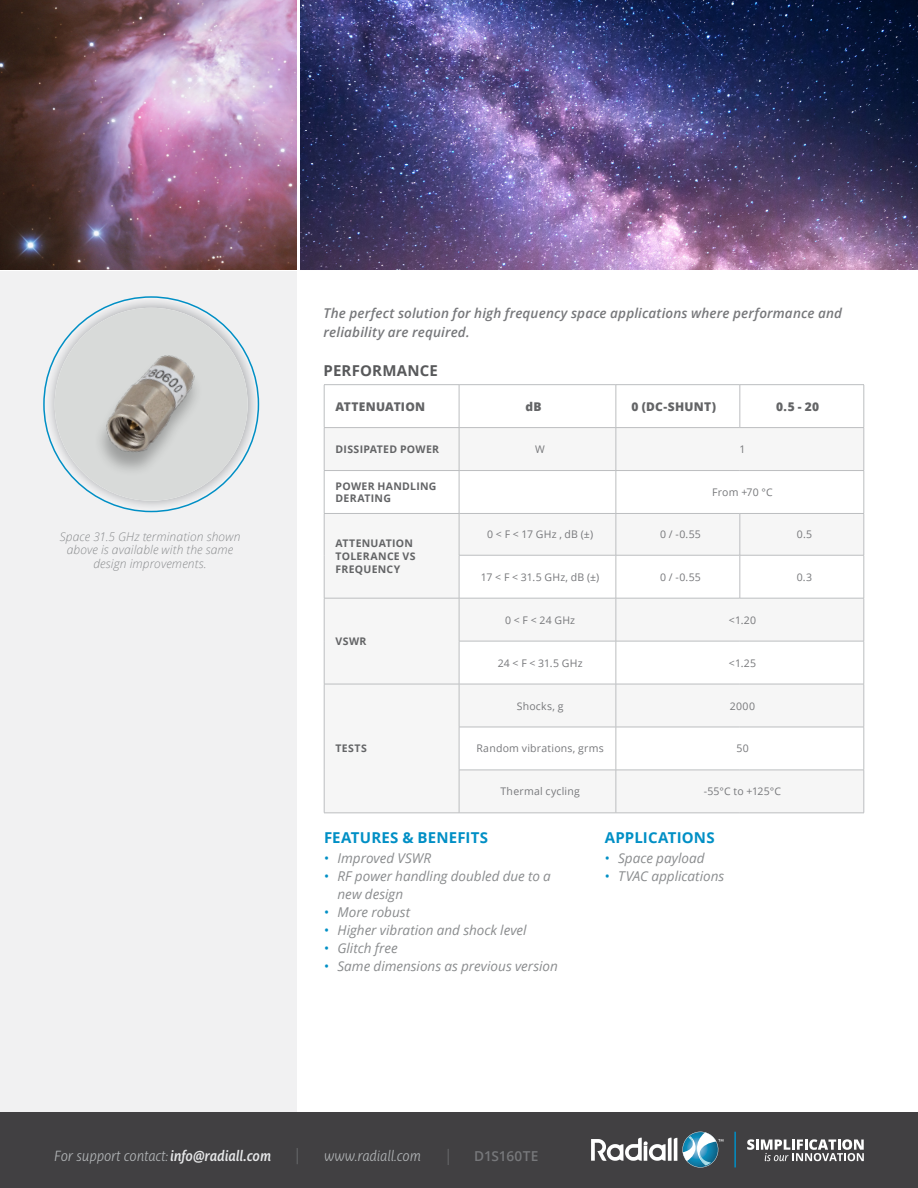
<style>
.page{position:relative;width:918px;height:1188px;background:#fff}
.page>*{position:absolute;margin:0;border:0;box-sizing:border-box;transform-origin:0 0}
.t1{font:700 15px "Open Sans";letter-spacing:.01em;color:#008fc5}
.t2{font:700 15px "Open Sans";letter-spacing:.01em;color:#58595b}
.t3{font:italic 300 14.25px "Ayita Pro";letter-spacing:-.01em;color:#b1b4b6}
.t4{font:600 13.65px "Open Sans";letter-spacing:-.01em;color:#77787b}
.t5{font:italic 13.5px/18px "Open Sans";color:#8a8c8e}
.t6{font:italic 600 13.5px/18.8px "Open Sans";letter-spacing:.01em;color:#77787b}
.t7{font:italic 300 12px/13.5px "Open Sans";letter-spacing:.01em;color:#8a8c8e;text-align:center}
.t8{font:800 12px "Open Sans";letter-spacing:.02em;color:#636466}
.t9{font:10.5px "Open Sans";letter-spacing:.02em;color:#77787b}
.t10{font:700 10.5px/12.8px "Open Sans";letter-spacing:.03em;color:#636466}
.s1{font-style:normal;color:#008fc5}
.s2{font-weight:600;color:#e6e7e8}
</style>
<div class="page">
<div style="left:0;top:271px;width:297px;height:917px;background:#f1f1f2"></div>
<div style="left:0;top:1112px;width:918px;height:76px;background:#414042"></div>
<svg style="left:297px;top:1148px;width:1px;height:16px"></svg>
<svg style="left:448px;top:1149px;width:1px;height:16px"></svg>
<svg style="left:591px;top:1132px;width:132px;height:36px"></svg>
<hr style="left:734px;top:1132px;width:2px;height:35px;background:#008fc5">
<svg style="left:747px;top:1139px;width:117px;height:22px"></svg>
<img style="left:300px;top:0;width:618px;height:270px">
<img style="left:46px;top:299px;width:210px;height:210px;border-radius:105px">
<img style="left:55px;top:312px;width:192px;height:186px">
<img style="left:0;top:0;width:297px;height:270px">
<div style="left:325px;top:428px;width:539px;height:385px;background:#f6f6f6"></div>
<svg style="left:325px;top:471px;width:539px;height:299px;fill:#f6f6f6"></svg>
<hr style="left:324px;top:384px;width:135px;height:1px;background:#bcbec0">
<hr style="left:324px;top:385px;width:1px;height:42px;background:#bcbec0">
<hr style="left:459px;top:384px;width:157px;height:1px;background:#bcbec0">
<hr style="left:459px;top:385px;width:1px;height:42px;background:#bcbec0">
<hr style="left:616px;top:384px;width:124px;height:1px;background:#bcbec0">
<hr style="left:616px;top:385px;width:1px;height:42px;background:#bcbec0">
<hr style="left:740px;top:384px;width:124px;height:1px;background:#bcbec0">
<hr style="left:740px;top:385px;width:1px;height:42px;background:#bcbec0">
<hr style="left:864px;top:385px;width:1px;height:42px;background:#bcbec0">
<hr style="left:324px;top:427px;width:135px;height:1px;background:#bcbec0">
<hr style="left:324px;top:428px;width:1px;height:42px;background:#bcbec0">
<hr style="left:459px;top:427px;width:157px;height:1px;background:#bcbec0">
<hr style="left:459px;top:428px;width:1px;height:42px;background:#bcbec0">
<hr style="left:616px;top:427px;width:124px;height:1px;background:#bcbec0">
<hr style="left:616px;top:428px;width:1px;height:42px;background:#bcbec0">
<hr style="left:740px;top:427px;width:124px;height:1px;background:#bcbec0">
<hr style="left:864px;top:428px;width:1px;height:42px;background:#bcbec0">
<hr style="left:324px;top:470px;width:135px;height:1px;background:#bcbec0">
<hr style="left:324px;top:471px;width:1px;height:42px;background:#bcbec0">
<hr style="left:459px;top:470px;width:157px;height:1px;background:#bcbec0">
<hr style="left:459px;top:471px;width:1px;height:42px;background:#bcbec0">
<hr style="left:616px;top:470px;width:124px;height:1px;background:#bcbec0">
<hr style="left:616px;top:471px;width:1px;height:42px;background:#bcbec0">
<hr style="left:740px;top:470px;width:124px;height:1px;background:#bcbec0">
<hr style="left:864px;top:471px;width:1px;height:42px;background:#bcbec0">
<hr style="left:324px;top:513px;width:135px;height:1px;background:#bcbec0">
<hr style="left:324px;top:514px;width:1px;height:41px;background:#bcbec0">
<hr style="left:459px;top:513px;width:157px;height:1px;background:#bcbec0">
<hr style="left:459px;top:514px;width:1px;height:41px;background:#bcbec0">
<hr style="left:616px;top:513px;width:124px;height:1px;background:#bcbec0">
<hr style="left:616px;top:514px;width:1px;height:41px;background:#bcbec0">
<hr style="left:740px;top:513px;width:124px;height:1px;background:#bcbec0">
<hr style="left:740px;top:514px;width:1px;height:41px;background:#bcbec0">
<hr style="left:864px;top:514px;width:1px;height:41px;background:#bcbec0">
<hr style="left:324px;top:555px;width:1px;height:43px;background:#bcbec0">
<hr style="left:459px;top:555px;width:157px;height:1px;background:#bcbec0">
<hr style="left:459px;top:555px;width:1px;height:43px;background:#bcbec0">
<hr style="left:616px;top:555px;width:124px;height:1px;background:#bcbec0">
<hr style="left:616px;top:555px;width:1px;height:43px;background:#bcbec0">
<hr style="left:740px;top:555px;width:124px;height:1px;background:#bcbec0">
<hr style="left:740px;top:555px;width:1px;height:43px;background:#bcbec0">
<hr style="left:864px;top:555px;width:1px;height:43px;background:#bcbec0">
<hr style="left:324px;top:598px;width:135px;height:1px;background:#bcbec0">
<hr style="left:324px;top:598px;width:1px;height:43px;background:#bcbec0">
<hr style="left:459px;top:598px;width:157px;height:1px;background:#bcbec0">
<hr style="left:459px;top:598px;width:1px;height:43px;background:#bcbec0">
<hr style="left:616px;top:598px;width:124px;height:1px;background:#bcbec0">
<hr style="left:616px;top:598px;width:1px;height:43px;background:#bcbec0">
<hr style="left:740px;top:598px;width:124px;height:1px;background:#bcbec0">
<hr style="left:864px;top:598px;width:1px;height:43px;background:#bcbec0">
<hr style="left:324px;top:641px;width:1px;height:43px;background:#bcbec0">
<hr style="left:459px;top:641px;width:157px;height:1px;background:#bcbec0">
<hr style="left:459px;top:641px;width:1px;height:43px;background:#bcbec0">
<hr style="left:616px;top:641px;width:124px;height:1px;background:#bcbec0">
<hr style="left:616px;top:641px;width:1px;height:43px;background:#bcbec0">
<hr style="left:740px;top:641px;width:124px;height:1px;background:#bcbec0">
<hr style="left:864px;top:641px;width:1px;height:43px;background:#bcbec0">
<hr style="left:324px;top:684px;width:135px;height:1px;background:#bcbec0">
<hr style="left:324px;top:684px;width:1px;height:43px;background:#bcbec0">
<hr style="left:459px;top:684px;width:157px;height:1px;background:#bcbec0">
<hr style="left:459px;top:684px;width:1px;height:43px;background:#bcbec0">
<hr style="left:616px;top:684px;width:124px;height:1px;background:#bcbec0">
<hr style="left:616px;top:684px;width:1px;height:43px;background:#bcbec0">
<hr style="left:740px;top:684px;width:124px;height:1px;background:#bcbec0">
<hr style="left:864px;top:684px;width:1px;height:43px;background:#bcbec0">
<hr style="left:324px;top:727px;width:1px;height:43px;background:#bcbec0">
<hr style="left:459px;top:727px;width:157px;height:1px;background:#bcbec0">
<hr style="left:459px;top:727px;width:1px;height:43px;background:#bcbec0">
<hr style="left:616px;top:727px;width:124px;height:1px;background:#bcbec0">
<hr style="left:616px;top:727px;width:1px;height:43px;background:#bcbec0">
<hr style="left:740px;top:727px;width:124px;height:1px;background:#bcbec0">
<hr style="left:864px;top:727px;width:1px;height:43px;background:#bcbec0">
<hr style="left:324px;top:770px;width:1px;height:43px;background:#bcbec0">
<hr style="left:459px;top:770px;width:157px;height:1px;background:#bcbec0">
<hr style="left:459px;top:770px;width:1px;height:43px;background:#bcbec0">
<hr style="left:616px;top:770px;width:124px;height:1px;background:#bcbec0">
<hr style="left:616px;top:770px;width:1px;height:43px;background:#bcbec0">
<hr style="left:740px;top:770px;width:124px;height:1px;background:#bcbec0">
<hr style="left:864px;top:770px;width:1px;height:43px;background:#bcbec0">
<hr style="left:324px;top:813px;width:135px;height:1px;background:#bcbec0">
<hr style="left:459px;top:813px;width:157px;height:1px;background:#bcbec0">
<hr style="left:616px;top:813px;width:124px;height:1px;background:#bcbec0">
<hr style="left:740px;top:813px;width:124px;height:1px;background:#bcbec0">
<p class="t7" style="left:60px;top:529px;width:182px">Space 31.5 GHz termination shown above is available with the same design improvements.</p>
<p class="t6" style="left:324px;top:303px;width:520px">The perfect solution for high frequency space applications where performance and reliability are required.</p>
<p class="t2" style="left:324px;top:360px;width:116px">PERFORMANCE</p>
<p class="t8" style="left:336px;top:397px;width:91px">ATTENUATION</p>
<p class="t8" style="left:525px;top:397px;width:18px">dB</p>
<p class="t8" style="left:632px;top:397px;width:86px">0 (DC-SHUNT)</p>
<p class="t8" style="left:776px;top:397px;width:44px">0.5 - 20</p>
<p class="t10" style="left:336px;top:443px;width:105px">DISSIPATED POWER</p>
<p class="t9" style="left:535px;top:442px;width:11px">W</p>
<p class="t9" style="left:740px;top:442px;width:8px">1</p>
<p class="t10" style="left:336px;top:479px;width:102px">POWER HANDLING<br>DERATING</p>
<p class="t9" style="left:712px;top:485px;width:62px">From +70 °C</p>
<p class="t10" style="left:336px;top:537px;width:81px">ATTENUATION<br>TOLERANCE VS<br>FREQUENCY</p>
<p class="t9" style="left:487px;top:527px;width:107px">0 &lt; F &lt; 17 GHz , dB (±)</p>
<p class="t9" style="left:660px;top:527px;width:42px">0 / -0.55</p>
<p class="t9" style="left:797px;top:527px;width:17px">0.5</p>
<p class="t9" style="left:481px;top:570px;width:120px">17 &lt; F &lt; 31.5 GHz, dB (±)</p>
<p class="t9" style="left:660px;top:570px;width:42px">0 / -0.55</p>
<p class="t9" style="left:797px;top:570px;width:17px">0.3</p>
<p class="t10" style="left:336px;top:635px;width:33px">VSWR</p>
<p class="t10" style="left:336px;top:742px;width:33px">TESTS</p>
<p class="t9" style="left:505px;top:613px;width:71px">0 &lt; F &lt; 24 GHz</p>
<p class="t9" style="left:729px;top:613px;width:29px">&lt;1.20</p>
<p class="t9" style="left:498px;top:656px;width:86px">24 &lt; F &lt; 31.5 GHz</p>
<p class="t9" style="left:729px;top:656px;width:29px">&lt;1.25</p>
<p class="t9" style="left:517px;top:699px;width:48px">Shocks, g</p>
<p class="t9" style="left:730px;top:699px;width:27px">2000</p>
<p class="t9" style="left:477px;top:741px;width:129px">Random vibrations, grms</p>
<p class="t9" style="left:736px;top:741px;width:14px">50</p>
<p class="t9" style="left:500px;top:784px;width:81px">Thermal cycling</p>
<p class="t9" style="left:704px;top:784px;width:79px">-55°C to +125°C</p>
<p class="t1" style="left:324px;top:826px;width:166px">FEATURES &amp; BENEFITS</p>
<p class="t5" style="left:324px;top:849px;width:109px"><span class="s1">•</span> Improved VSWR</p>
<p class="t5" style="left:338px;top:867px;width:215px;text-indent:-14px"><span class="s1">•</span> RF power handling doubled due to a new design</p>
<p class="t5" style="left:324px;top:903px;width:88px"><span class="s1">•</span> More robust</p>
<p class="t5" style="left:324px;top:921px;width:204px"><span class="s1">•</span> Higher vibration and shock level</p>
<p class="t5" style="left:324px;top:939px;width:75px"><span class="s1">•</span> Glitch free</p>
<p class="t5" style="left:324px;top:957px;width:235px"><span class="s1">•</span> Same dimensions as previous version</p>
<p class="t1" style="left:605px;top:826px;width:111px">APPLICATIONS</p>
<p class="t5" style="left:605px;top:849px;width:101px"><span class="s1">•</span> Space payload</p>
<p class="t5" style="left:605px;top:867px;width:121px"><span class="s1">•</span> TVAC applications</p>
<p class="t3" style="left:54px;top:1147px;width:219px">For support contact: <span class="s2">info@radiall.com</span></p>
<p class="t3" style="left:324px;top:1147px;width:99px">www.radiall.com</p>
<p class="t4" style="left:474px;top:1147px;width:66px">D1S160TE</p>
</div>
